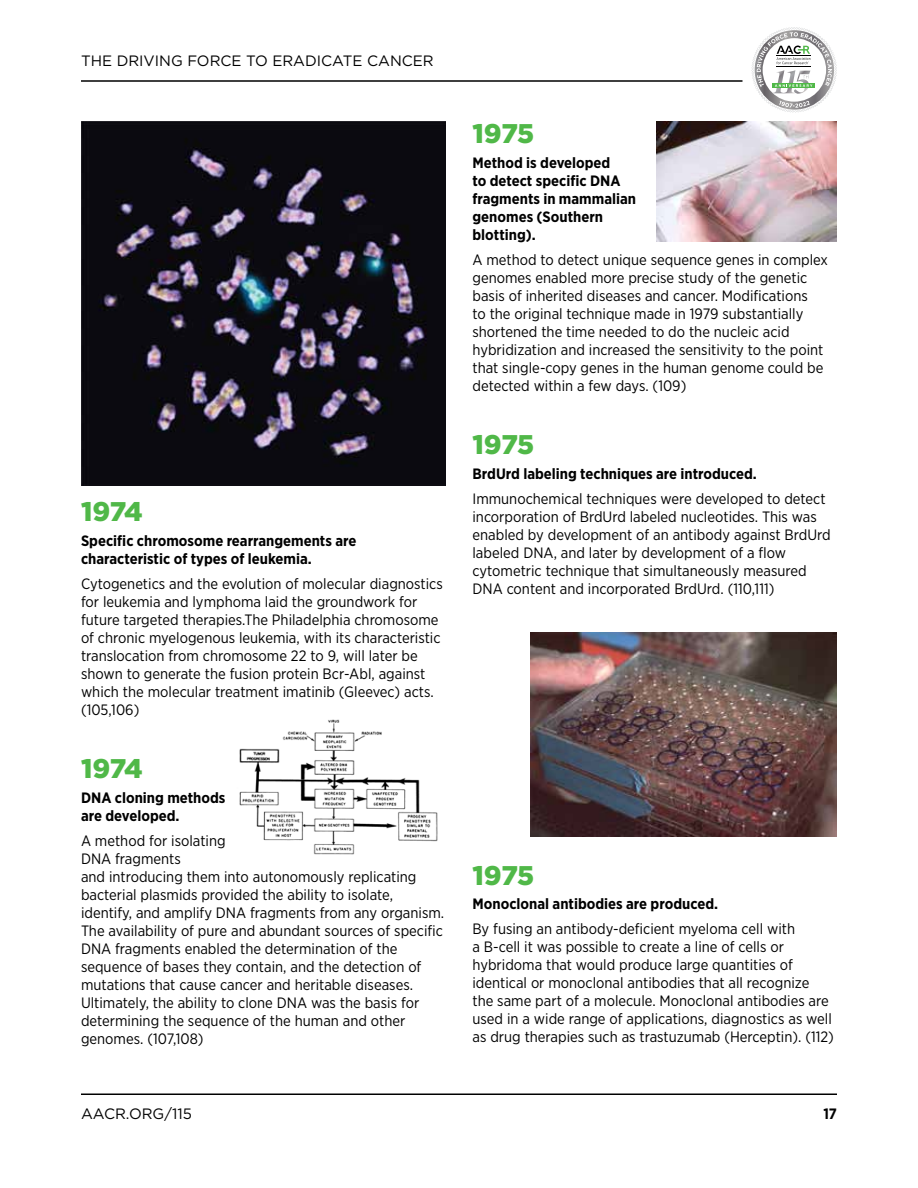
<style>
.page{position:relative;width:918px;height:1188px;background:#fff}
.page>*{position:absolute;margin:0;border:0;box-sizing:border-box;transform-origin:0 0}
.t1{font:900 27px "Gotham";letter-spacing:-.015em;color:#50b848}
.t2{font:15px/18px "Gotham Narrow";color:#000}
.t3{font:700 15px/18px "Gotham Narrow";color:#000}
.t4{font:15px "Gotham";color:#000}
</style>
<div class="page">
<hr style="left:81px;top:80px;width:661px;height:2px;background:#000">
<hr style="left:81px;top:1094px;width:756px;height:1px;background:#000">
<svg style="left:751px;top:27px;width:86px;height:86px"></svg>
<img style="left:81px;top:122px;width:364px;height:364px">
<img style="left:239px;top:719px;width:199px;height:136px">
<img style="left:531px;top:632px;width:306px;height:205px">
<img style="left:657px;top:122px;width:180px;height:120px">
<p class="t4" style="left:81px;top:51px;width:354px">THE DRIVING FORCE TO ERADICATE CANCER</p>
<h1 class="t1" style="left:81px;top:493px;width:63px">1974</h1>
<p class="t3" style="left:81px;top:531px;width:277px">Specific chromosome rearrangements are characteristic of types of leukemia.</p>
<p class="t2" style="left:81px;top:574px;width:363px">Cytogenetics and the evolution of molecular diagnostics for leukemia and lymphoma laid the groundwork for future targeted therapies.The Philadelphia chromosome of chronic myelogenous leukemia, with its characteristic translocation from chromosome 22 to 9, will later be shown to generate the fusion protein Bcr-Abl, against which the molecular treatment imatinib (Gleevec) acts. (105,106)</p>
<h1 class="t1" style="left:81px;top:750px;width:63px">1974</h1>
<p class="t3" style="left:81px;top:789px;width:146px">DNA cloning methods are developed.</p>
<p class="t2" style="left:81px;top:831px;width:365px">A method for isolating<br>DNA fragments<br>and introducing them into autonomously replicating bacterial plasmids provided the ability to isolate, identify, and amplify DNA fragments from any organism.<br>The availability of pure and abundant sources of specific DNA fragments enabled the determination of the sequence of bases they contain, and the detection of mutations that cause cancer and heritable diseases.<br>Ultimately, the ability to clone DNA was the basis for determining the sequence of the human and other genomes. (107,108)</p>
<h1 class="t1" style="left:472px;top:115px;width:63px">1975</h1>
<p class="t3" style="left:472px;top:153px;width:165px">Method is developed<br>to detect specific DNA fragments in mammalian genomes (Southern blotting).</p>
<p class="t2" style="left:472px;top:250px;width:357px">A method to detect unique sequence genes in complex genomes enabled more precise study of the genetic basis of inherited diseases and cancer. Modifications<br>to the original technique made in 1979 substantially shortened the time needed to do the nucleic acid hybridization and increased the sensitivity to the point that single-copy genes in the human genome could be detected within a few days. (109)</p>
<h1 class="t1" style="left:472px;top:426px;width:63px">1975</h1>
<p class="t3" style="left:472px;top:465px;width:286px">BrdUrd labeling techniques are introduced.</p>
<p class="t2" style="left:472px;top:489px;width:360px">Immunochemical techniques were developed to detect incorporation of BrdUrd labeled nucleotides. This was enabled by development of an antibody against BrdUrd labeled DNA, and later by development of a flow cytometric technique that simultaneously measured DNA content and incorporated BrdUrd. (110,111)</p>
<h1 class="t1" style="left:472px;top:857px;width:63px">1975</h1>
<p class="t3" style="left:472px;top:895px;width:247px">Monoclonal antibodies are produced.</p>
<p class="t2" style="left:472px;top:920px;width:363px">By fusing an antibody-deficient myeloma cell with<br>a B-cell it was possible to create a line of cells or hybridoma that would produce large quantities of identical or monoclonal antibodies that all recognize the same part of a molecule. Monoclonal antibodies are used in a wide range of applications, diagnostics as well as drug therapies such as trastuzumab (Herceptin). (112)</p>
<p class="t4" style="left:81px;top:1104px;width:113px">AACR.ORG/115</p>
<p class="t3" style="left:823px;top:1105px;width:15px">17</p>
</div>
